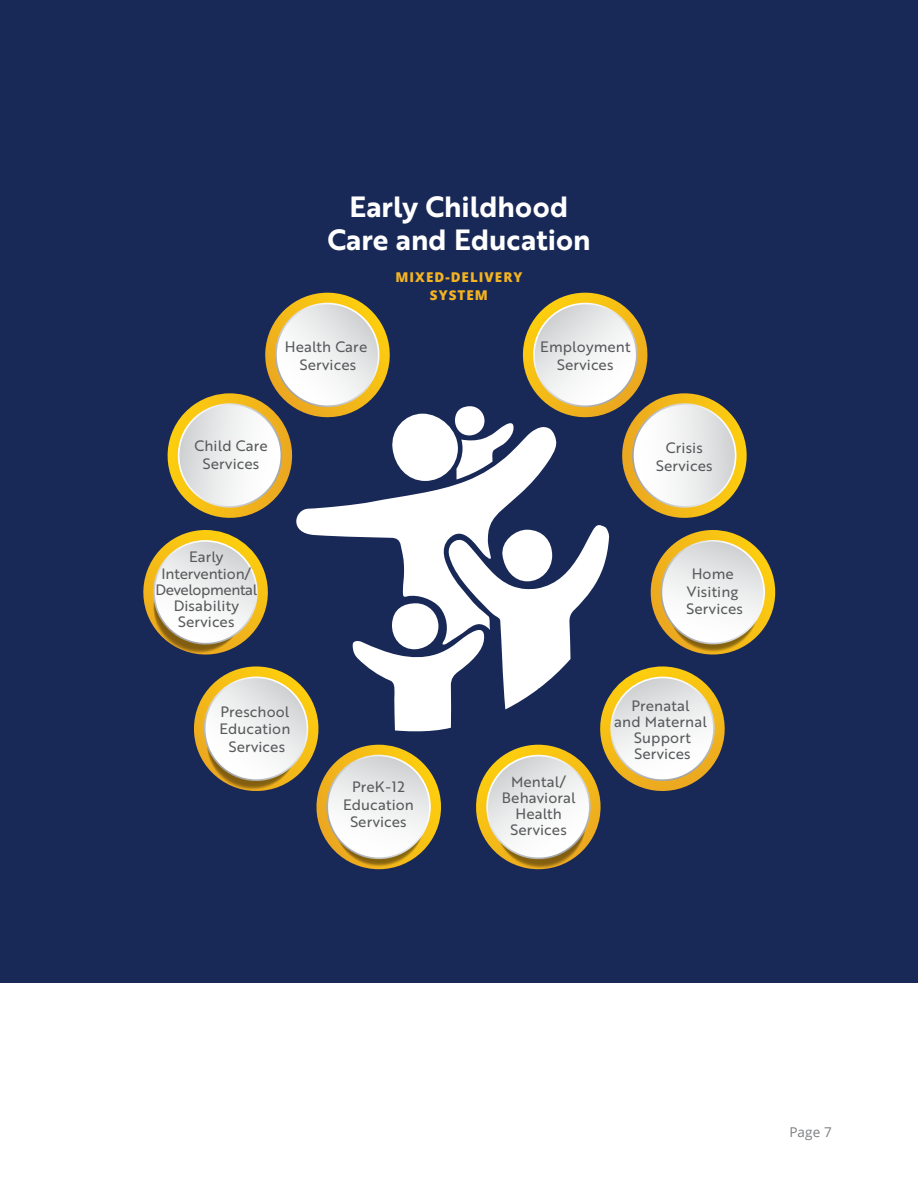
<style>
.page{position:relative;width:918px;height:1188px;background:#fff}
.page>*{position:absolute;margin:0;border:0;box-sizing:border-box;transform-origin:0 0}
.t1{font:28.5px/33px "Brother 1816 Bold";color:#fff;text-align:center}
.t2{font:14.7px/17.5px "Brother 1816 Regular";letter-spacing:.01em;color:#58595b;text-align:center}
.t3{font:14.7px/16px "Brother 1816 Regular";letter-spacing:-.01em;color:#58595b;text-align:center}
.Top_Box_Yellow{font:800 13.5px/18px "Open Sans";letter-spacing:.075em;color:#f4b320;text-align:center}
.t4{font:13.5px "Open Sans";color:#7c7e81}
</style>
<div class="page">
<div style="left:0;top:0;width:918px;height:983px;background:#192957"></div>
<svg style="left:143px;top:293px;width:298px;height:577px"></svg>
<svg style="left:476px;top:293px;width:300px;height:577px"></svg>
<svg style="left:288px;top:406px;width:321px;height:327px"></svg>
<h2 class="t1" style="left:327px;top:189px;width:265px">Early Childhood<br>Care and Education</h2>
<h3 class="Top_Box_Yellow" style="left:395px;top:267px;width:129px">MIXED-DELIVERY<br>SYSTEM</h3>
<p class="t2" style="left:285px;top:337px;width:84px">Health Care<br>Services</p>
<p class="t2" style="left:194px;top:437px;width:75px">Child Care<br>Services</p>
<p class="t3" style="left:155px;top:549px;width:103px">Early<br>Intervention/<br>Developmental<br>Disability<br>Services</p>
<p class="t2" style="left:219px;top:702px;width:72px">Preschool<br>Education<br>Services</p>
<p class="t2" style="left:343px;top:778px;width:72px">PreK-12<br>Education<br>Services</p>
<p class="t2" style="left:540px;top:337px;width:92px">Employment<br>Services</p>
<p class="t2" style="left:656px;top:439px;width:58px">Crisis<br>Services</p>
<p class="t2" style="left:687px;top:564px;width:58px">Home<br>Visiting<br>Services</p>
<p class="t2" style="left:502px;top:773px;width:75px;line-height:16px">Mental/<br>Behavioral<br>Health<br>Services</p>
<p class="t2" style="left:614px;top:697px;width:94px;line-height:16px">Prenatal<br>and Maternal<br>Support<br>Services</p>
<p class="t4" style="left:789px;top:1122px;width:44px">Page 7</p>
</div>
